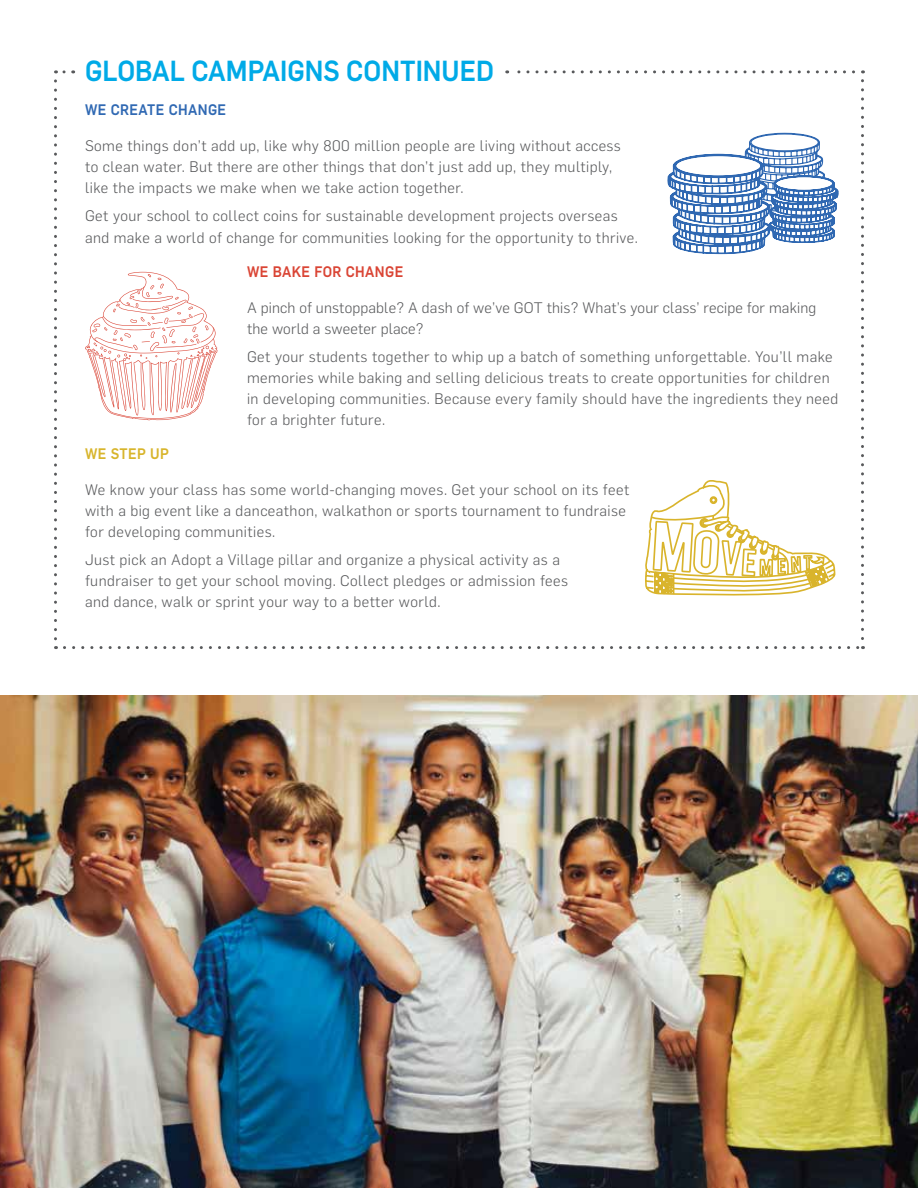
<style>
.page{position:relative;width:918px;height:1188px;background:#fff}
.page>*{position:absolute;margin:0;border:0;box-sizing:border-box;transform-origin:0 0}
.t1{font:500 28.5px "Flama";color:#00aae7;scale:.92 1}
.t2{font:300 15px/21px "Flama";letter-spacing:.03em;color:#58595b}
.t3{font:300 15px/21px "Flama";letter-spacing:.01em;color:#58595b}
.t4{font:500 15px "Flama";letter-spacing:.03em;color:#da4535;scale:.92 1}
.t5{font:500 15px "Flama";letter-spacing:.03em;color:#3069b3;scale:.92 1}
.t6{font:500 15px "Flama";letter-spacing:.03em;color:#d8b52c;scale:.92 1}
</style>
<div class="page">
<img style="left:0;top:696px;width:918px;height:492px">
<img style="left:649px;top:695px;width:182px;height:149px">
<svg style="left:54px;top:70px;width:810px;height:579px"></svg>
<h1 class="t1" style="left:85px;top:50px;width:446px">GLOBAL CAMPAIGNS CONTINUED</h1>
<p class="t5" style="left:85px;top:99px;width:155px">WE CREATE CHANGE</p>
<p class="t2" style="left:85px;top:135px;width:537px">Some things don’t add up, like why 800 million people are living without access to clean water. But there are other things that don’t just add up, they multiply, like the impacts we make when we take action together.</p>
<p class="t2" style="left:85px;top:205px;width:552px">Get your school to collect coins for sustainable development projects overseas and make a world of change for communities looking for the opportunity to thrive.</p>
<p class="t4" style="left:247px;top:261px;width:171px">WE BAKE FOR CHANGE</p>
<p class="t3" style="left:247px;top:296px;width:571px">A pinch of unstoppable? A dash of we’ve GOT this? What’s your class’ recipe for making the world a sweeter place?</p>
<p class="t2" style="left:247px;top:345px;width:593px">Get your students together to whip up a batch of something unforgettable. You’ll make memories while baking and selling delicious treats to create opportunities for children in developing communities. Because every family should have the ingredients they need for a brighter future.</p>
<p class="t6" style="left:85px;top:443px;width:93px">WE STEP UP</p>
<p class="t2" style="left:85px;top:479px;width:546px">We know your class has some world-changing moves. Get your school on its feet with a big event like a danceathon, walkathon or sports tournament to fundraise for developing communities.</p>
<p class="t2" style="left:85px;top:548px;width:485px">Just pick an Adopt a Village pillar and organize a physical activity as a fundraiser to get your school moving. Collect pledges or admission fees and dance, walk or sprint your way to a better world.</p>
</div>
